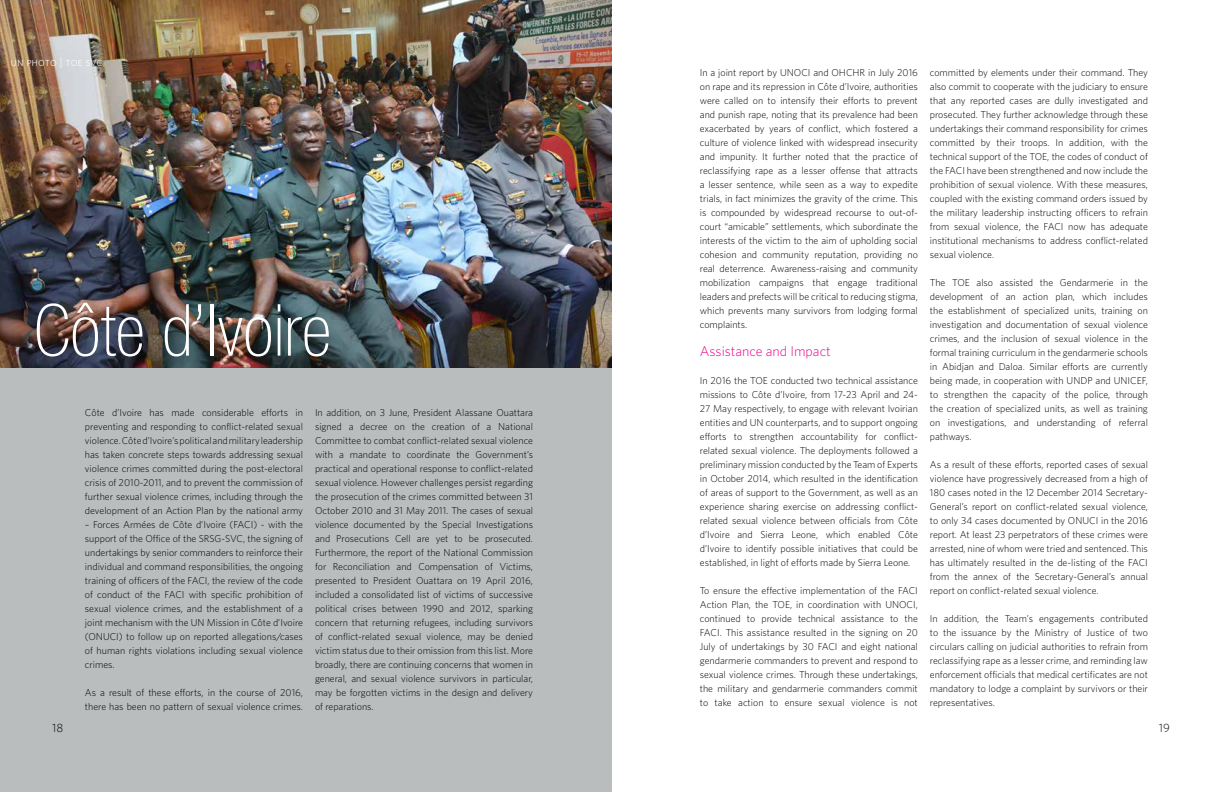
<style>
.page{position:relative;width:1224px;height:792px;background:#fff}
.page>*{position:absolute;margin:0;border:0;box-sizing:border-box;transform-origin:0 0}
.t1{font:100 condensed 72px "Helvetica Neue LT Std";color:#fff}
.t2{font:300 14px "Whitney";color:#ec008c}
.t3{font:12px "Whitney Light SC";color:#fff}
.t4{font:300 12px "Whitney";color:#000}
.t5{font:300 10px/14px "Whitney";color:#000;text-align:justify}
</style>
<div class="page">
<div style="left:0;top:320px;width:612px;height:472px;background:#b9bdbe"></div>
<img style="left:0;top:0;width:612px;height:368px">
<p class="t3" style="left:11px;top:55px;width:93px">un photo | toe svc</p>
<h1 class="t1" style="left:34px;top:290px;width:298px">Côte d’Ivoire</h1>
<p class="t5" style="left:85px;top:405px;width:220px">Côte d’Ivoire has made considerable efforts in preventing and responding to conflict-related sexual violence. Côte d’Ivoire’s political and military leadership has taken concrete steps towards addressing sexual violence crimes committed during the post-electoral crisis of 2010-2011, and to prevent the commission of further sexual violence crimes, including through the development of an Action Plan by the national army</p>
<p class="t5" style="left:85px;top:517px;width:220px">– Forces Armées de Côte d’Ivoire (FACI) - with the support of the Office of the SRSG-SVC, the signing of undertakings by senior commanders to reinforce their individual and command responsibilities, the ongoing training of officers of the FACI, the review of the code of conduct of the FACI with specific prohibition of sexual violence crimes, and the establishment of a joint mechanism with the UN Mission in Côte d’Ivoire (ONUCI) to follow up on reported allegations/cases of human rights violations including sexual violence crimes.</p>
<p class="t5" style="left:85px;top:685px;width:220px">As a result of these efforts, in the course of 2016, there has been no pattern of sexual violence crimes.</p>
<p class="t5" style="left:315px;top:405px;width:220px">In addition, on 3 June, President Alassane Ouattara signed a decree on the creation of a National Committee to combat conflict-related sexual violence with a mandate to coordinate the Government’s practical and operational response to conflict-related sexual violence. However challenges persist regarding the prosecution of the crimes committed between 31<br>October 2010 and 31 May 2011. The cases of sexual violence documented by the Special Investigations and Prosecutions Cell are yet to be prosecuted.<br>Furthermore, the report of the National Commission for Reconciliation and Compensation of Victims, presented to President Ouattara on 19 April 2016, included a consolidated list of victims of successive political crises between 1990 and 2012, sparking concern that returning refugees, including survivors of conflict-related sexual violence, may be denied victim status due to their omission from this list. More broadly, there are continuing concerns that women in general, and sexual violence survivors in particular, may be forgotten victims in the design and delivery of reparations.</p>
<p class="t5" style="left:700px;top:66px;width:220px">In a joint report by UNOCI and OHCHR in July 2016 on rape and its repression in Côte d’Ivoire, authorities were called on to intensify their efforts to prevent and punish rape, noting that its prevalence had been exacerbated by years of conflict, which fostered a culture of violence linked with widespread insecurity and impunity. It further noted that the practice of reclassifying rape as a lesser offense that attracts a lesser sentence, while seen as a way to expedite trials, in fact minimizes the gravity of the crime. This is compounded by widespread recourse to out-of&shy;court “amicable” settlements, which subordinate the interests of the victim to the aim of upholding social cohesion and community reputation, providing no real deterrence. Awareness-raising and community mobilization campaigns that engage traditional leaders and prefects will be critical to reducing stigma, which prevents many survivors from lodging formal complaints.</p>
<h2 class="t2" style="left:700px;top:343px;width:132px">Assistance and Impact</h2>
<p class="t5" style="left:700px;top:374px;width:220px">In 2016 the TOE conducted two technical assistance missions to Côte d’Ivoire, from 17-23 April and 24- 27 May respectively, to engage with relevant Ivoirian entities and UN counterparts, and to support ongoing efforts to strengthen accountability for conflict&shy;related sexual violence. The deployments followed a preliminary mission conducted by the Team of Experts in October 2014, which resulted in the identification of areas of support to the Government, as well as an experience sharing exercise on addressing conflict&shy;related sexual violence between officials from Côte d’Ivoire and Sierra Leone, which enabled Côte d’Ivoire to identify possible initiatives that could be established, in light of efforts made by Sierra Leone.</p>
<p class="t5" style="left:700px;top:584px;width:220px">To ensure the effective implementation of the FACI Action Plan, the TOE, in coordination with UNOCI, continued to provide technical assistance to the FACI. This assistance resulted in the signing on 20<br>July of undertakings by 30 FACI and eight national gendarmerie commanders to prevent and respond to sexual violence crimes. Through these undertakings, the military and gendarmerie commanders commit to take action to ensure sexual violence is not</p>
<p class="t5" style="left:930px;top:66px;width:220px">committed by elements under their command. They also commit to cooperate with the judiciary to ensure that any reported cases are dully investigated and prosecuted. They further acknowledge through these undertakings their command responsibility for crimes committed by their troops. In addition, with the technical support of the TOE, the codes of conduct of the FACI have been strengthened and now include the prohibition of sexual violence. With these measures, coupled with the existing command orders issued by the military leadership instructing officers to refrain from sexual violence, the FACI now has adequate institutional mechanisms to address conflict-related sexual violence.</p>
<p class="t5" style="left:930px;top:276px;width:220px">The TOE also assisted the Gendarmerie in the development of an action plan, which includes the establishment of specialized units, training on investigation and documentation of sexual violence crimes, and the inclusion of sexual violence in the formal training curriculum in the gendarmerie schools in Abidjan and Daloa. Similar efforts are currently being made, in cooperation with UNDP and UNICEF, to strengthen the capacity of the police, through the creation of specialized units, as well as training on investigations, and understanding of referral pathways.</p>
<p class="t5" style="left:930px;top:458px;width:220px">As a result of these efforts, reported cases of sexual violence have progressively decreased from a high of 180 cases noted in the 12 December 2014 Secretary-General’s report on conflict-related sexual violence, to only 34 cases documented by ONUCI in the 2016 report. At least 23 perpetrators of these crimes were arrested, nine of whom were tried and sentenced. This has ultimately resulted in the de-listing of the FACI from the annex of the Secretary-General’s annual report on conflict-related sexual violence.</p>
<p class="t5" style="left:930px;top:612px;width:220px">In addition, the Team’s engagements contributed to the issuance by the Ministry of Justice of two circulars calling on judicial authorities to refrain from reclassifying rape as a lesser crime, and reminding law enforcement officials that medical certificates are not mandatory to lodge a complaint by survivors or their representatives.</p>
<p class="t4" style="left:52px;top:721px;width:13px">18</p>
<p class="t4" style="left:1159px;top:721px;width:13px">19</p>
</div>
